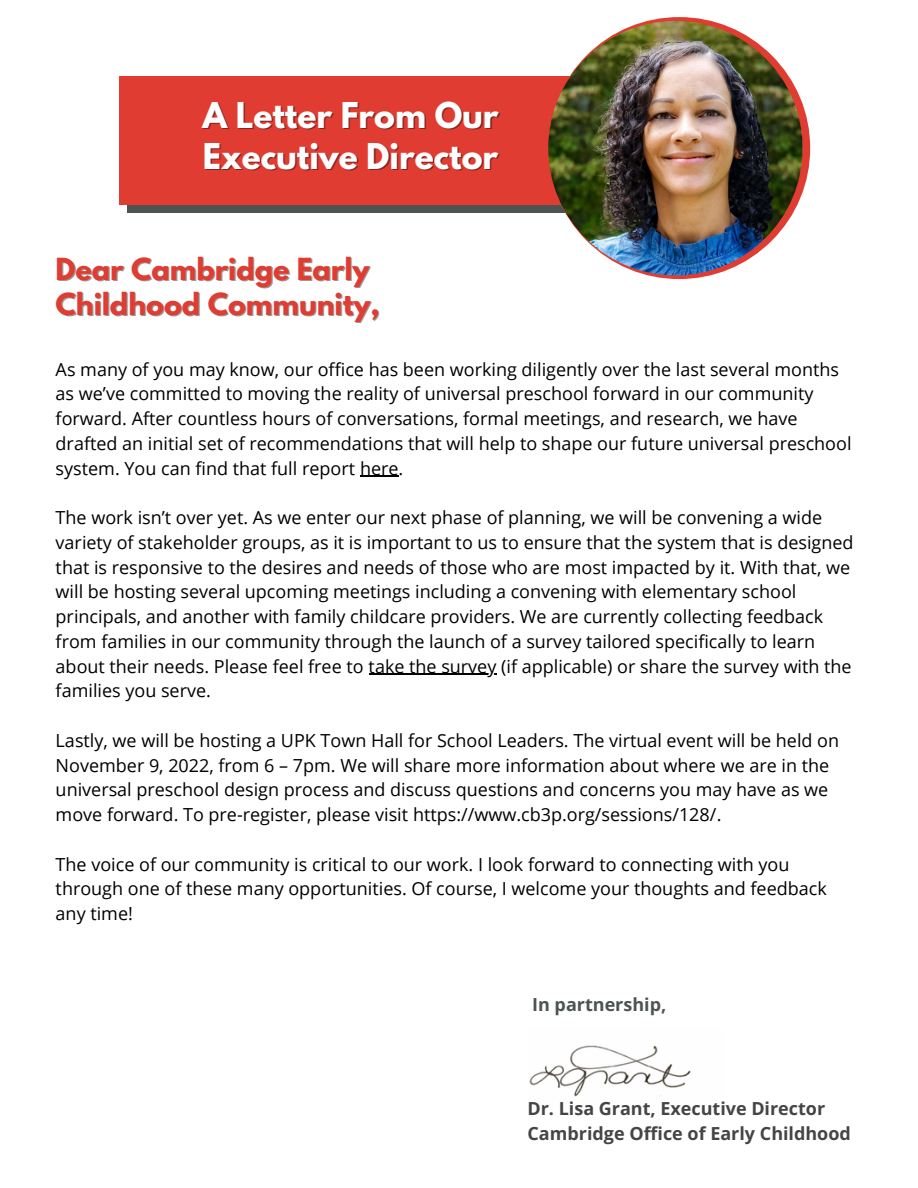
<style>
.page{position:relative;width:918px;height:1188px;background:#fff}
.page>*{position:absolute;margin:0;border:0;box-sizing:border-box;transform-origin:0 0}
.t1{font:700 31.5px/40.5px "League Spartan";color:#fff}
.t2{font:700 27px/34.8px "League Spartan";color:#e03c31}
.t3{font:18px/24.8px "Open Sans";color:#000}
.t4{font:700 18px/24.8px "Open Sans";color:#454545}
.t5{font:700 18px "Open Sans";color:#4c5451}
</style>
<div class="page">
<div style="left:128px;top:84px;width:462px;height:128px;background:#4c5451"></div>
<div style="left:120px;top:76px;width:462px;height:129px;background:#e03c31"></div>
<svg style="left:548px;top:17px;width:262px;height:262px"></svg>
<img style="left:529px;top:1045px;width:162px;height:52px">
<img style="left:548px;top:21px;width:255px;height:254px;border-radius:50%">
<hr style="left:360px;top:476px;width:39px;height:1px;background:#000">
<hr style="left:369px;top:674px;width:128px;height:1px;background:#000">
<h1 class="t1" style="left:202px;top:99px;width:298px">A Letter From Our<br>Executive Director</h1>
<h2 class="t2" style="left:56px;top:255px;width:326px">Dear Cambridge Early<br>Childhood Community,</h2>
<p class="t3" style="left:56px;top:356px;width:797px">As many of you may know, our office has been working diligently over the last several months as we’ve committed to moving the reality of universal preschool forward in our community forward. After countless hours of conversations, formal meetings, and research, we have drafted an initial set of recommendations that will help to shape our future universal preschool system. You can find that full report here.</p>
<p class="t3" style="left:56px;top:505px;width:799px">The work isn’t over yet. As we enter our next phase of planning, we will be convening a wide variety of stakeholder groups, as it is important to us to ensure that the system that is designed that is responsive to the desires and needs of those who are most impacted by it. With that, we will be hosting several upcoming meetings including a convening with elementary school principals, and another with family childcare providers. We are currently collecting feedback from families in our community through the launch of a survey tailored specifically to learn about their needs. Please feel free to take the survey (if applicable) or share the survey with the families you serve.</p>
<p class="t3" style="left:56px;top:727px;width:785px">Lastly, we will be hosting a UPK Town Hall for School Leaders. The virtual event will be held on November 9, 2022, from 6 – 7pm. We will share more information about where we are in the universal preschool design process and discuss questions and concerns you may have as we move forward. To pre-register, please visit https://www.cb3p.org/sessions/128/.</p>
<p class="t3" style="left:56px;top:851px;width:773px">The voice of our community is critical to our work. I look forward to connecting with you through one of these many opportunities. Of course, I welcome your thoughts and feedback any time!</p>
<p class="t5" style="left:532px;top:992px;width:136px">In partnership,</p>
<p class="t4" style="left:528px;top:1096px;width:325px">Dr. Lisa Grant, Executive Director<br>Cambridge Office of Early Childhood</p>
</div>
